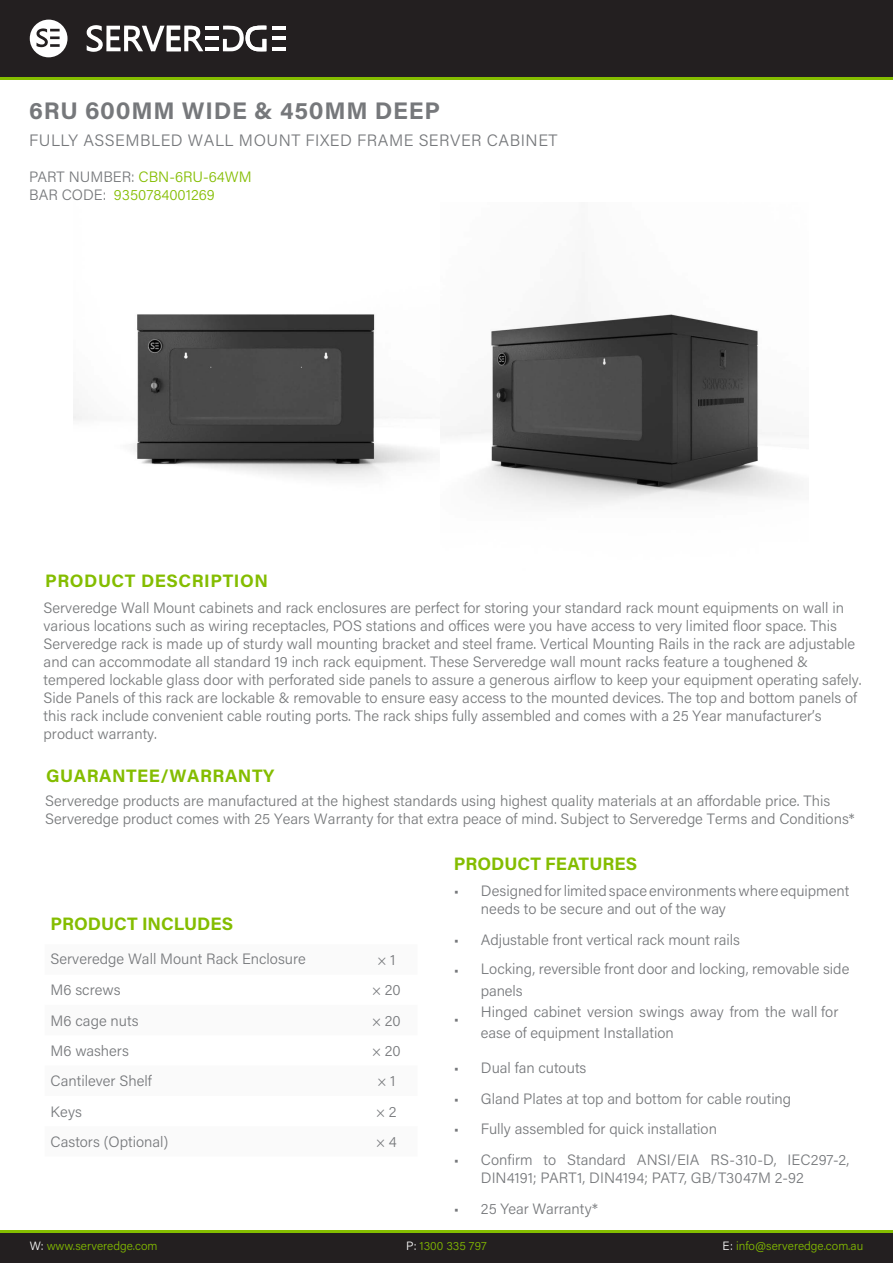
<style>
.page{position:relative;width:893px;height:1263px;background:#fff}
.page>*{position:absolute;margin:0;border:0;box-sizing:border-box;transform-origin:0 0}
.t1{font:700 24px "Acumin Pro";letter-spacing:.03em;color:#76787b}
.t2{font:700 18px "Acumin Pro";letter-spacing:.03em;color:#84bd00}
.t3{font:700 18px "Acumin Pro";letter-spacing:.005em;color:#84bd00}
.t4{font:700 18px "Acumin Pro";color:#84bd00}
.t5{font:300 16.5px "Acumin Pro";letter-spacing:.03em;color:#76787b}
.t6{font:300 15px/18px "Acumin Pro";color:#77797b}
.t7{font:300 15px/18px "Acumin Pro";color:#76787b}
.t8{font:300 15px/18px "Acumin Pro";color:#84bd00}
.t9{font:300 13.5px "Acumin Pro";color:#76787b}
.t10{font:300 12px "Acumin Pro";color:#84bd00}
.s1{color:#76787b}
.s2{font-size:15px}
.s3{font-size:13.5px}
.s4{color:#fff}
</style>
<div class="page">
<div style="left:0;top:1233px;width:893px;height:30px;background:#231f20"></div>
<hr style="left:0;top:1230px;width:893px;height:3px;background:#84bd00">
<div style="left:0;top:0;width:893px;height:77px;background:#231f20"></div>
<hr style="left:0;top:77px;width:893px;height:3px;background:#84bd00">
<svg style="left:223px;top:25px;width:43px;height:26px"></svg>
<hr style="left:205px;top:47px;width:14px;height:4px;background:#fff">
<hr style="left:205px;top:36px;width:14px;height:4px;background:#fff">
<hr style="left:205px;top:26px;width:14px;height:3px;background:#fff">
<svg style="left:272px;top:26px;width:13px;height:3px"></svg>
<svg style="left:272px;top:37px;width:13px;height:3px"></svg>
<svg style="left:272px;top:48px;width:13px;height:3px"></svg>
<svg style="left:87px;top:25px;width:116px;height:27px"></svg>
<svg style="left:30px;top:20px;width:38px;height:37px"></svg>
<img style="left:73px;top:314px;width:360px;height:164px">
<img style="left:445px;top:293px;width:356px;height:213px">
<p class="t1" style="left:29px;top:93px;width:412px">6RU 600MM WIDE &amp; 450MM DEEP</p>
<p class="t5" style="left:29px;top:128px;width:530px">FULLY ASSEMBLED WALL MOUNT FIXED FRAME SERVER CABINET</p>
<p class="t8" style="left:29px;top:168px;width:224px"><span class="s1">PART NUMBER:</span> CBN-6RU-64WM<br><span class="s1">BAR CODE:</span> 9350784001269</p>
<p class="t2" style="left:45px;top:568px;width:224px">PRODUCT DESCRIPTION</p>
<p class="t6" style="left:44px;top:598px;width:820px">Serveredge Wall Mount cabinets and rack enclosures are perfect for storing your standard rack mount equipments on wall in various locations such as wiring receptacles, POS stations and offices were you have access to very limited floor space. This Serveredge rack is made up of sturdy wall mounting bracket and steel frame. Vertical Mounting Rails in the rack are adjustable and can accommodate all standard 19 inch rack equipment. These Serveredge wall mount racks feature a toughened &amp; tempered lockable glass door with perforated side panels to assure a generous airflow to keep your equipment operating safely.<br>Side Panels of this rack are lockable &amp; removable to ensure easy access to the mounted devices. The top and bottom panels of this rack include convenient cable routing ports. The rack ships fully assembled and comes with a 25 Year manufacturer’s product warranty.</p>
<p class="t2" style="left:46px;top:763px;width:230px">GUARANTEE/WARRANTY</p>
<p class="t6" style="left:45px;top:792px;width:811px">Serveredge products are manufactured at the highest standards using highest quality materials at an affordable price. This<br>Serveredge product comes with 25 Years Warranty for that extra peace of mind. Subject to Serveredge Terms and Conditions*</p>
<p class="t4" style="left:51px;top:911px;width:184px">PRODUCT INCLUDES</p>
<p class="t7" style="left:51px;top:949px;width:257px">Serveredge Wall Mount Rack Enclosure</p>
<p class="t9" style="left:377px;top:951px;width:20px">× <span class="s2">1</span></p>
<p class="t7" style="left:51px;top:980px;width:71px">M6 screws</p>
<p class="t7" style="left:372px;top:980px;width:31px"><span class="s3">×</span> 20</p>
<p class="t7" style="left:51px;top:1011px;width:90px">M6 cage nuts</p>
<p class="t7" style="left:372px;top:1011px;width:31px"><span class="s3">×</span> 20</p>
<p class="t7" style="left:51px;top:1041px;width:80px">M6 washers</p>
<p class="t7" style="left:372px;top:1041px;width:31px"><span class="s3">×</span> 20</p>
<p class="t7" style="left:51px;top:1071px;width:103px">Cantilever Shelf</p>
<p class="t9" style="left:377px;top:1072px;width:20px">× <span class="s2">1</span></p>
<p class="t7" style="left:51px;top:1102px;width:33px">Keys</p>
<p class="t9" style="left:376px;top:1102px;width:22px">× <span class="s2">2</span></p>
<p class="t7" style="left:51px;top:1132px;width:119px">Castors (Optional)</p>
<p class="t9" style="left:376px;top:1133px;width:23px">× <span class="s2">4</span></p>
<p class="t3" style="left:454px;top:851px;width:185px">PRODUCT FEATURES</p>
<p class="t7" style="left:481px;top:881px;width:370px;text-indent:-27px">• Designed for limited space environments where equipment needs to be secure and out of the way</p>
<p class="t7" style="left:454px;top:923px;width:288px;line-height:30.8px">• Adjustable front vertical rack mount rails •</p>
<p class="t7" style="left:481px;top:956px;width:370px;line-height:22.5px">Locking, reversible front door and locking, removable side panels</p>
<p class="t7" style="left:481px;top:1000px;width:359px;line-height:21.6px">Hinged cabinet version swings away from the wall for ease of equipment Installation</p>
<p class="t7" style="left:454px;top:1058px;width:134px">• Dual fan cutouts</p>
<p class="t7" style="left:454px;top:1089px;width:339px">• Gland Plates at top and bottom for cable routing</p>
<p class="t7" style="left:454px;top:1119px;width:265px">• Fully assembled for quick installation</p>
<p class="t7" style="left:481px;top:1150px;width:370px;text-indent:-27px">• Confirm to Standard ANSI/EIA RS-310-D, IEC297-2,<br>DIN4191; PART1, DIN4194; PAT7, GB/T3047M 2-92</p>
<p class="t7" style="left:454px;top:1199px;width:146px">• 25 Year Warranty*</p>
<p class="t7" style="left:454px;top:1009px;width:7px">•</p>
<p class="t10" style="left:30px;top:1238px;width:129px"><span class="s4">W:</span> www.serveredge.com</p>
<p class="t10" style="left:406px;top:1238px;width:82px"><span class="s4">P:</span> 1300 335 797</p>
<p class="t10" style="left:723px;top:1238px;width:142px"><span class="s4">E:</span> info@serveredge.com.au</p>
</div>
